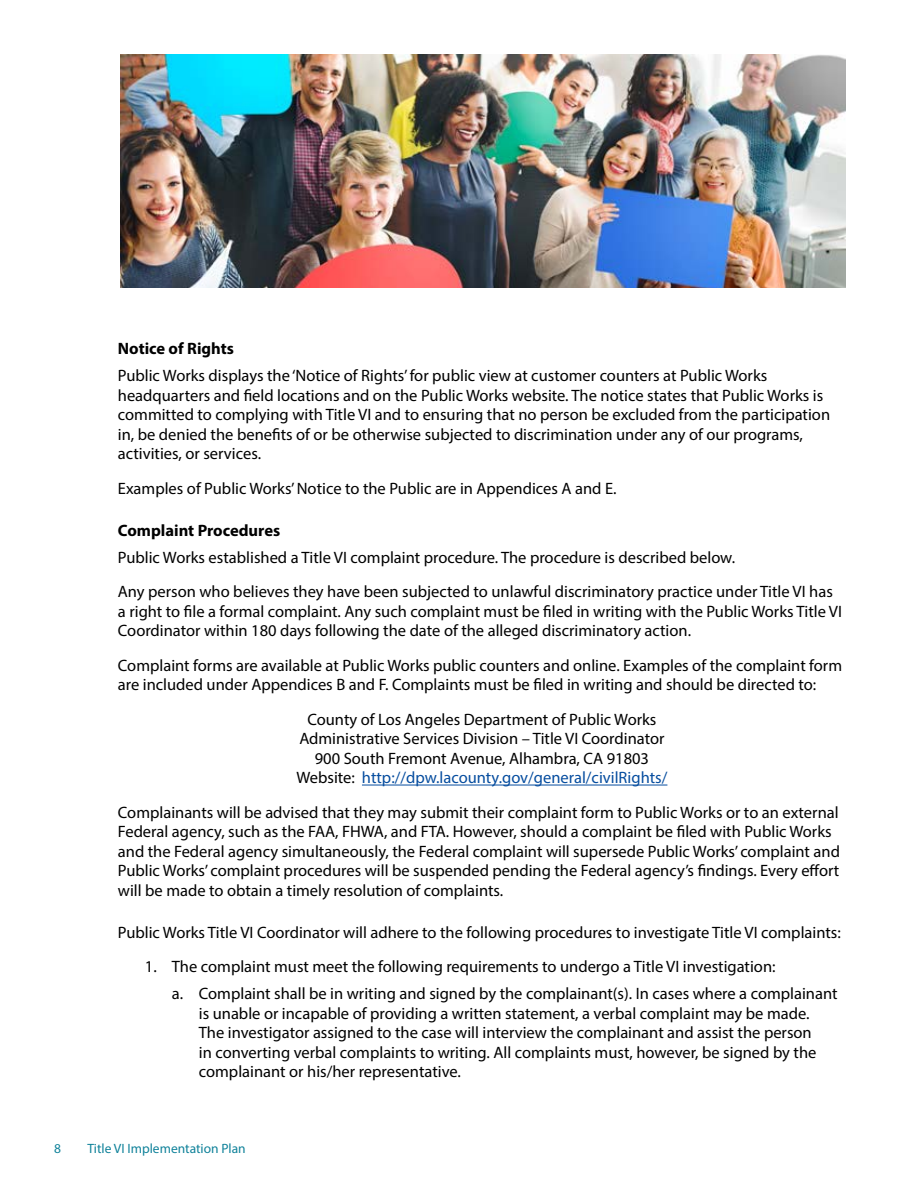
<style>
.page{position:relative;width:918px;height:1188px;background:#fff}
.page>*{position:absolute;margin:0;border:0;box-sizing:border-box;transform-origin:0 0}
.t1{font:16.5px/19.5px "Myriad Pro";color:#000}
.t2{font:700 16.5px "Myriad Pro";color:#000}
.t3{font:13.5px "Myriad Pro";color:#10829a}
.s1{color:#064d9f}
</style>
<div class="page">
<img style="left:121px;top:54px;width:725px;height:234px">
<hr style="left:362px;top:785px;width:305px;height:1px;background:#064d9f">
<p class="t2" style="left:118px;top:338px;width:118px">Notice of Rights</p>
<p class="t1" style="left:118px;top:366px;width:714px">Public Works displays the ‘Notice of Rights’ for public view at customer counters at Public Works headquarters and field locations and on the Public Works website. The notice states that Public Works is committed to complying with Title VI and to ensuring that no person be excluded from the participation in, be denied the benefits of or be otherwise subjected to discrimination under any of our programs, activities, or services.</p>
<p class="t1" style="left:118px;top:478px;width:500px">Examples of Public Works’ Notice to the Public are in Appendices A and E.</p>
<p class="t2" style="left:118px;top:520px;width:164px">Complaint Procedures</p>
<p class="t1" style="left:118px;top:540px;width:717px;line-height:34.5px">Public Works established a Title VI complaint procedure. The procedure is described below.<br>Any person who believes they have been subjected to unlawful discriminatory practice under Title VI has</p>
<p class="t1" style="left:118px;top:601px;width:726px">a right to file a formal complaint. Any such complaint must be filed in writing with the Public Works Title VI<br>Coordinator within 180 days following the date of the alleged discriminatory action.</p>
<p class="t1" style="left:118px;top:655px;width:726px">Complaint forms are available at Public Works public counters and online. Examples of the complaint form are included under Appendices B and F. Complaints must be filed in writing and should be directed to:</p>
<p class="t1" style="left:296px;top:709px;width:372px;text-align:center">County of Los Angeles Department of Public Works Administrative Services Division – Title VI Coordinator 900 South Fremont Avenue, Alhambra, CA 91803<br>Website: <span class="s1">http://dpw.lacounty.gov/general/civilRights/</span></p>
<p class="t1" style="left:118px;top:802px;width:724px">Complainants will be advised that they may submit their complaint form to Public Works or to an external Federal agency, such as the FAA, FHWA, and FTA. However, should a complaint be filed with Public Works and the Federal agency simultaneously, the Federal complaint will supersede Public Works’ complaint and Public Works’ complaint procedures will be suspended pending the Federal agency’s findings. Every effort will be made to obtain a timely resolution of complaints.</p>
<p class="t1" style="left:118px;top:922px;width:725px">Public Works Title VI Coordinator will adhere to the following procedures to investigate Title VI complaints:</p>
<p class="t1" style="left:172px;top:953px;width:667px;line-height:27px;text-indent:-27px">1. The complaint must meet the following requirements to undergo a Title VI investigation:<br>a. Complaint shall be in writing and signed by the complainant(s). In cases where a complainant</p>
<p class="t1" style="left:199px;top:1003px;width:619px">is unable or incapable of providing a written statement, a verbal complaint may be made.<br>The investigator assigned to the case will interview the complainant and assist the person in converting verbal complaints to writing. All complaints must, however, be signed by the complainant or his/her representative.</p>
<p class="t3" style="left:54px;top:1140px;width:8px">8</p>
<p class="t3" style="left:87px;top:1140px;width:160px">Title VI Implementation Plan</p>
</div>
